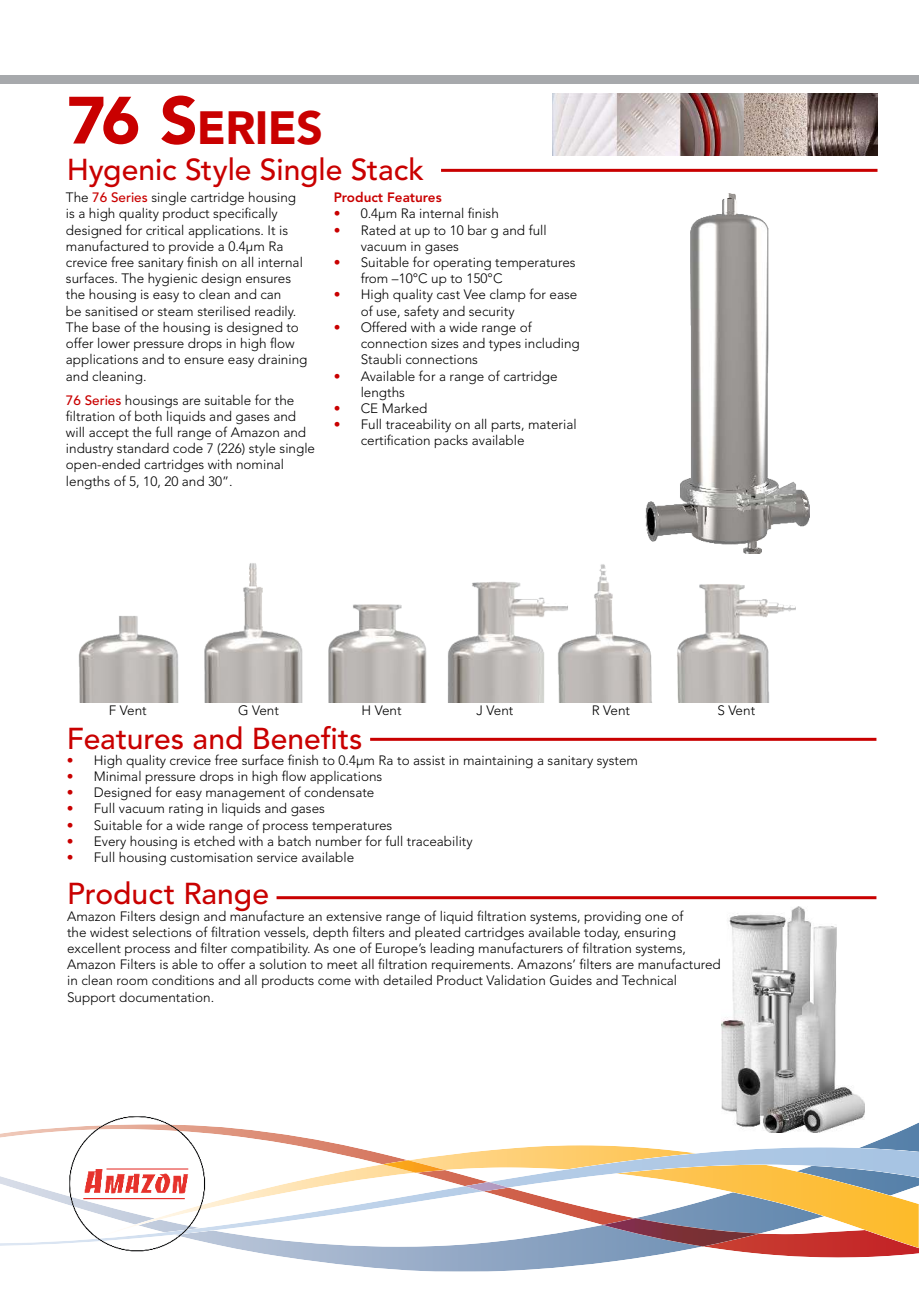
<style>
.page{position:relative;width:919px;height:1289px;background:#fff}
.page>*{position:absolute;margin:0;border:0;box-sizing:border-box;transform-origin:0 0}
.t1{font:900 46.2px "Avenir LT Std";letter-spacing:-.015em;color:#c90000}
.t2{font:500 30px "Avenir LT Std";color:#c90000}
.t3{font:300 13.5px/16.2px "Avenir LT Std";color:#000}
.t4{font:800 13.5px "Avenir LT Std";color:#c90000}
.s1{font-size:66px}
.s2{font-weight:500;color:#c90000}
.s3{color:#c90000}
</style>
<div class="page">
<div style="left:0;top:75px;width:918px;height:9px;background:#a7a9ac"></div>
<img style="left:552px;top:94px;width:325px;height:62px">
<hr style="left:370px;top:737px;width:506px;height:3px;background:#c90000">
<hr style="left:276px;top:896px;width:600px;height:3px;background:#c90000">
<img style="left:435px;top:1233px;width:483px;height:38px">
<img style="left:0;top:1123px;width:918px;height:110px">
<img style="left:408px;top:1146px;width:122px;height:23px">
<svg style="left:812px;top:1147px;width:15px;height:1px"></svg>
<img style="left:488px;top:1164px;width:384px;height:23px">
<img style="left:483px;top:1187px;width:316px;height:61px">
<img style="left:602px;top:1218px;width:157px;height:28px">
<img style="left:866px;top:1230px;width:52px;height:18px">
<img style="left:0;top:1127px;width:67px;height:10px">
<img style="left:382px;top:1160px;width:63px;height:12px">
<img style="left:465px;top:1181px;width:43px;height:10px">
<img style="left:67px;top:1116px;width:138px;height:136px">
<hr style="left:441px;top:169px;width:436px;height:3px;background:#c90000">
<img style="left:78px;top:563px;width:718px;height:139px">
<img style="left:645px;top:193px;width:164px;height:360px">
<img style="left:721px;top:906px;width:143px;height:226px">
<h1 class="t1" style="left:67px;top:100px;width:257px"><span class="s1">76 S</span>ERIES</h1>
<h2 class="t2" style="left:67px;top:156px;width:358px">Hygenic Style Single Stack</h2>
<p class="t3" style="left:66px;top:190px;width:243px">The <span class="s2">76</span> <span class="s2">Series</span> single cartridge housing is a high quality product specifically designed for critical applications. It is manufactured to provide a 0.4µm Ra crevice free sanitary finish on all internal surfaces. The hygienic design ensures the housing is easy to clean and can<br>be sanitised or steam sterilised readily.<br>The base of the housing is designed to offer lower pressure drops in high flow applications and to ensure easy draining and cleaning.</p>
<p class="t3" style="left:66px;top:393px;width:251px"><span class="s2">76</span> <span class="s2">Series</span> housings are suitable for the filtration of both liquids and gases and will accept the full range of Amazon and industry standard code 7 (226) style single open-ended cartridges with nominal lengths of 5, 10, 20 and 30”.</p>
<p class="t4" style="left:333px;top:192px;width:109px">Product Features</p>
<p class="t3" style="left:333px;top:207px;width:167px"><span class="s3">•</span> 0.4µm Ra internal finish</p>
<p class="t3" style="left:360px;top:223px;width:187px;text-indent:-27px"><span class="s3">•</span> Rated at up to 10 bar g and full vacuum in gases</p>
<p class="t3" style="left:360px;top:255px;width:216px;text-indent:-27px"><span class="s3">•</span> Suitable for operating temperatures from –10°C up to 150°C</p>
<p class="t3" style="left:360px;top:288px;width:218px;text-indent:-27px"><span class="s3">•</span> High quality cast Vee clamp for ease of use, safety and security</p>
<p class="t3" style="left:360px;top:320px;width:221px;text-indent:-27px"><span class="s3">•</span> Offered with a wide range of connection sizes and types including<br>Staubli connections</p>
<p class="t3" style="left:360px;top:369px;width:198px;text-indent:-27px"><span class="s3">•</span> Available for a range of cartridge lengths</p>
<p class="t3" style="left:333px;top:401px;width:95px"><span class="s3">•</span> CE Marked</p>
<p class="t3" style="left:360px;top:417px;width:217px;text-indent:-27px"><span class="s3">•</span> Full traceability on all parts, material certification packs available</p>
<p class="t3" style="left:109px;top:703px;width:39px">F Vent</p>
<p class="t3" style="left:238px;top:703px;width:42px">G Vent</p>
<p class="t3" style="left:361px;top:703px;width:42px">H Vent</p>
<p class="t3" style="left:476px;top:703px;width:38px">J Vent</p>
<p class="t3" style="left:591px;top:703px;width:40px">R Vent</p>
<p class="t3" style="left:717px;top:703px;width:39px">S Vent</p>
<h2 class="t2" style="left:67px;top:725px;width:297px">Features and Benefits</h2>
<p class="t3" style="left:67px;top:753px;width:572px"><span class="s3">•</span> High quality crevice free surface finish to 0.4µm Ra to assist in maintaining a sanitary system</p>
<p class="t3" style="left:67px;top:769px;width:317px"><span class="s3">•</span> Minimal pressure drops in high flow applications</p>
<p class="t3" style="left:67px;top:785px;width:309px"><span class="s3">•</span> Designed for easy management of condensate</p>
<p class="t3" style="left:67px;top:801px;width:260px"><span class="s3">•</span> Full vacuum rating in liquids and gases</p>
<p class="t3" style="left:67px;top:818px;width:327px"><span class="s3">•</span> Suitable for a wide range of process temperatures</p>
<p class="t3" style="left:67px;top:834px;width:407px"><span class="s3">•</span> Every housing is etched with a batch number for full traceability</p>
<p class="t3" style="left:67px;top:850px;width:289px"><span class="s3">•</span> Full housing customisation service available</p>
<h2 class="t2" style="left:67px;top:881px;width:203px">Product Range</h2>
<p class="t3" style="left:67px;top:908px;width:655px">Amazon Filters design and manufacture an extensive range of liquid filtration systems, providing one of<br>the widest selections of filtration vessels, depth filters and pleated cartridges available today, ensuring excellent process and filter compatibility. As one of Europe’s leading manufacturers of filtration systems, Amazon Filters is able to offer a solution to meet all filtration requirements. Amazons’ filters are manufactured in clean room conditions and all products come with detailed Product Validation Guides and Technical Support documentation.</p>
</div>
